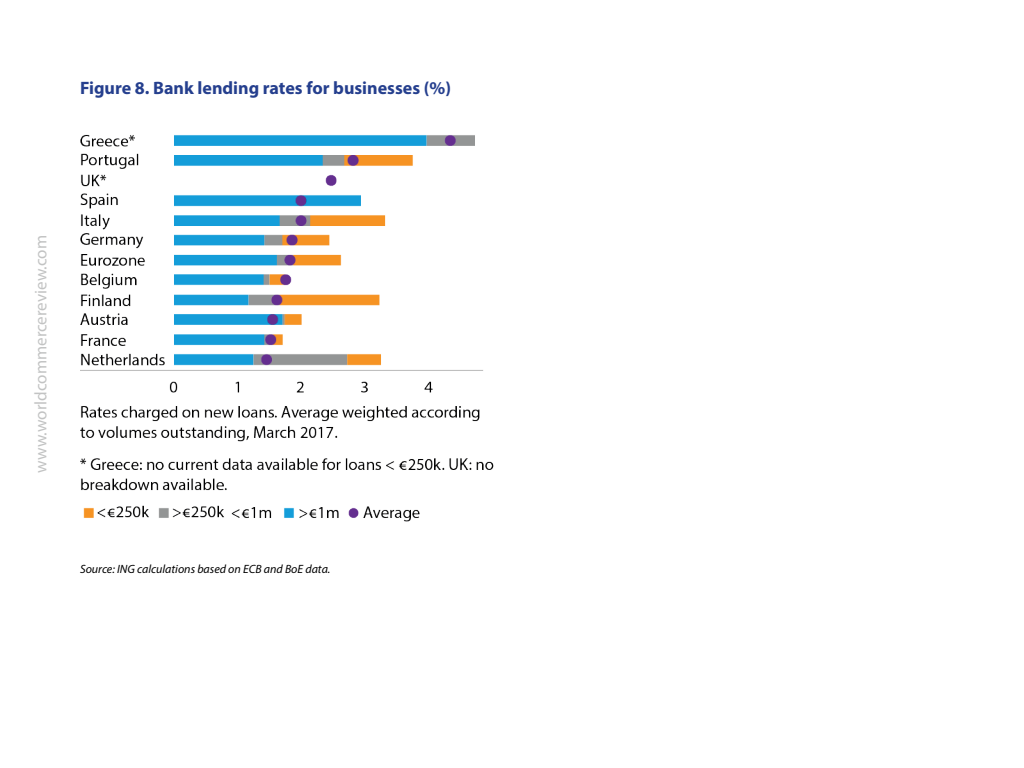
<style>
.page{position:relative;width:1024px;height:768px;background:#fff}
.page>*{position:absolute;margin:0;border:0;box-sizing:border-box;transform-origin:0 0}
.t1{font:700 18px "Myriad Pro";color:#253f8e}
.t2{font:17px "Myriad Pro";color:#c2c3c3}
.t3{font:italic 12px "Myriad Pro";color:#000001}
</style>
<div class="page">
<img style="left:80px;top:134px;width:414px;height:388px">
<h1 class="t1" style="left:80px;top:76px;width:373px">Figure 8. Bank lending rates for businesses (%)</h1>
<h2 class="t2" style="left:30px;top:473px;width:239px;rotate:-90deg">www.worldcommercereview.com</h2>
<p class="t3" style="left:80px;top:562px;width:252px">Source: ING calculations based on ECB and BoE data.</p>
</div>
